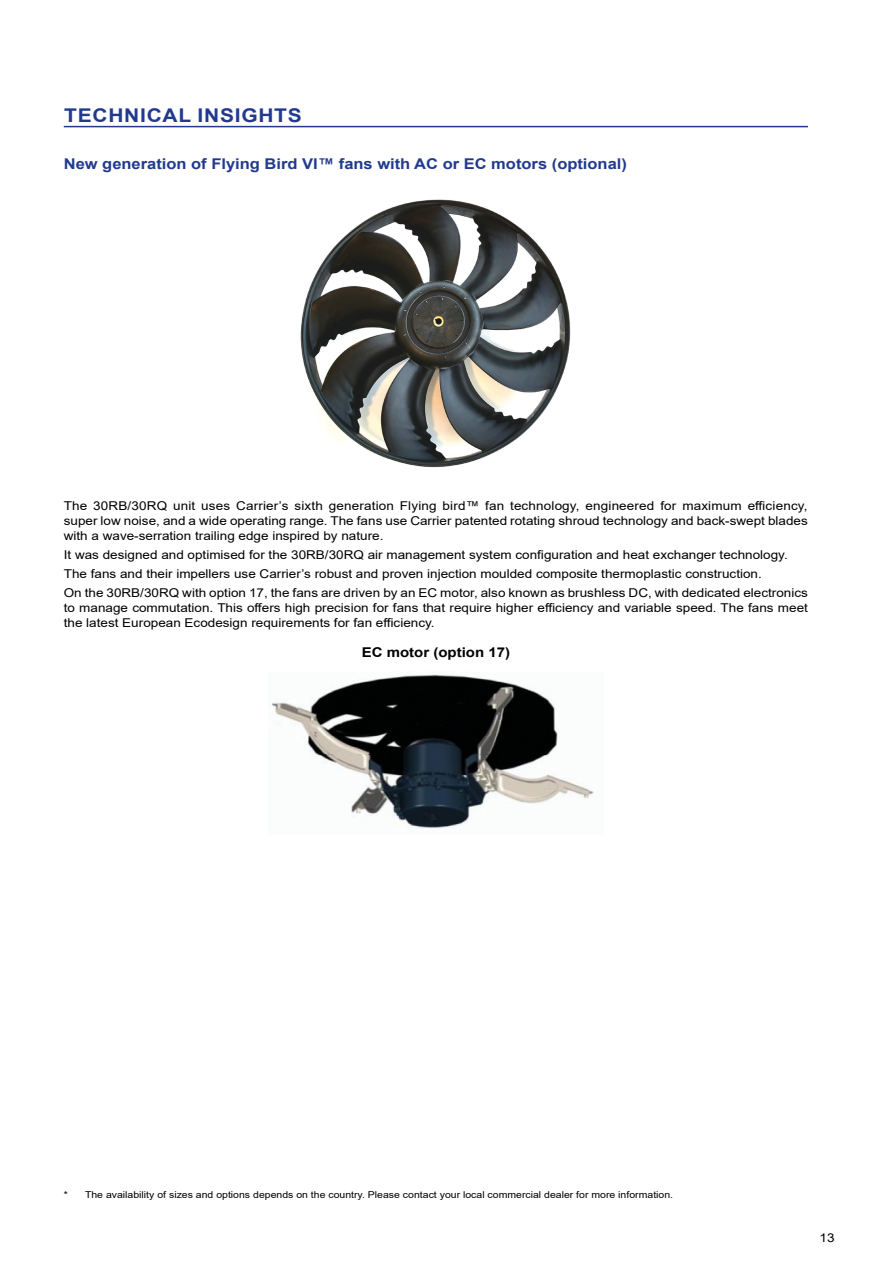
<style>
.page{position:relative;width:893px;height:1263px;background:#fff}
.page>*{position:absolute;margin:0;border:0;box-sizing:border-box;transform-origin:0 0}
.t1{font:700 18.9px "Arial";letter-spacing:.035em;color:#213a8f;scale:1.11 1}
.t2{font:700 14.85px "Arial";color:#213a8f;scale:1.11 1}
.t3{font:700 13.5px "Arial";color:#000;scale:1.11 1}
.t4{font:12.15px/15px "Arial";color:#000;scale:1.11 1}
.t5{font:9.45px "Arial";color:#000;scale:1.11 1}
</style>
<div class="page">
<hr style="left:64px;top:126px;width:744px;height:1px;background:#213a8f">
<img style="left:300px;top:199px;width:271px;height:269px">
<img style="left:271px;top:674px;width:323px;height:155px">
<h1 class="t1" style="left:64px;top:102px;width:216px">TECHNICAL INSIGHTS</h1>
<p class="t2" style="left:64px;top:154px;width:509px">New generation of Flying Bird VI™ fans with AC or EC motors (optional)</p>
<p class="t4" style="left:64px;top:498px;width:672px;text-align:justify">The 30RB/30RQ unit uses Carrier’s sixth generation Flying bird™ fan technology, engineered for maximum efficiency, super low noise, and a wide operating range. The fans use Carrier patented rotating shroud technology and back-swept blades with a wave-serration trailing edge inspired by nature.</p>
<p class="t4" style="left:64px;top:545px;width:672px;line-height:19.2px">It was designed and optimised for the 30RB/30RQ air management system configuration and heat exchanger technology.<br>The fans and their impellers use Carrier’s robust and proven injection moulded composite thermoplastic construction.<br>On the 30RB/30RQ with option 17, the fans are driven by an EC motor, also known as brushless DC, with dedicated electronics</p>
<p class="t4" style="left:64px;top:601px;width:672px">to manage commutation. This offers high precision for fans that require higher efficiency and variable speed. The fans meet the latest European Ecodesign requirements for fan efficiency.</p>
<p class="t3" style="left:362px;top:642px;width:135px">EC motor (option 17)</p>
<p class="t5" style="left:64px;top:1188px;width:550px">* The availability of sizes and options depends on the country. Please contact your local commercial dealer for more information.</p>
<p class="t4" style="left:820px;top:1230px;width:15px">13</p>
</div>
